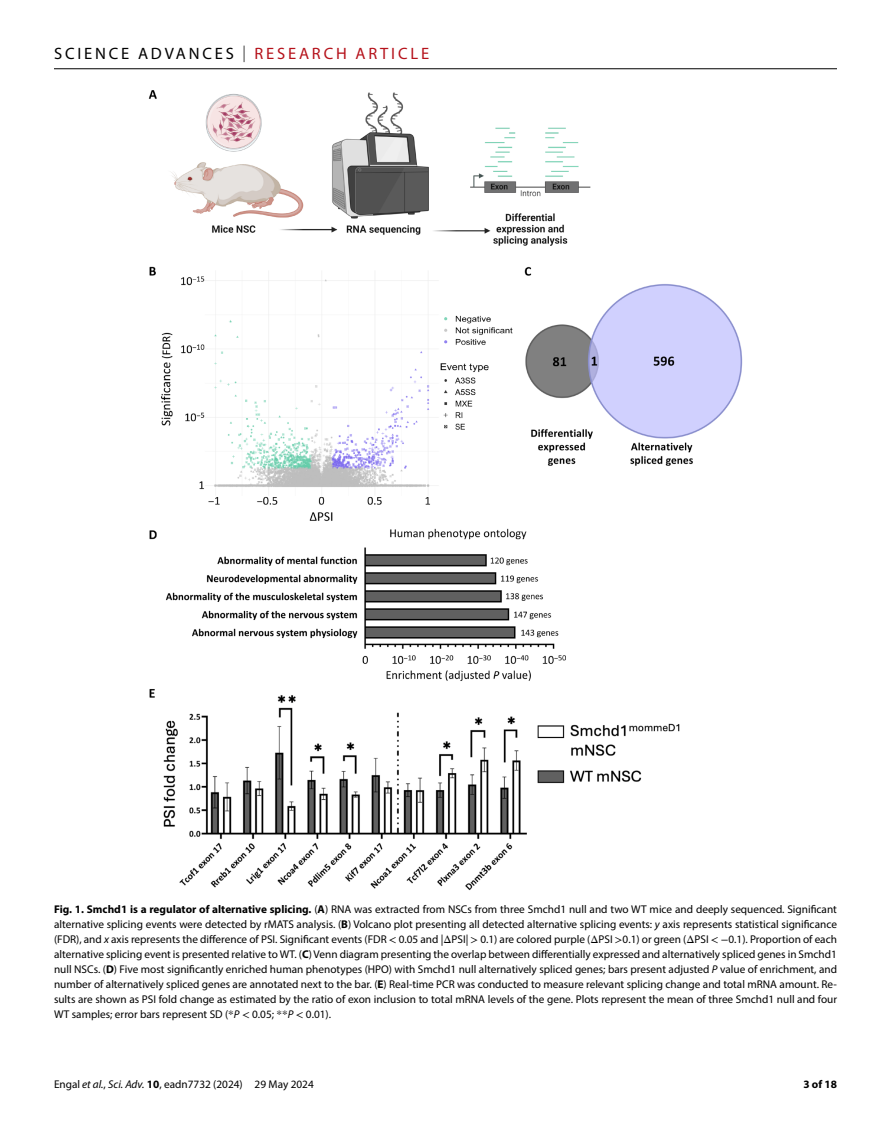
<style>
.page{position:relative;width:891px;height:1134px;background:#fff}
.page>*{position:absolute;margin:0;border:0;box-sizing:border-box;transform-origin:0 0}
.t1{font:16.5px "Myriad Pro";letter-spacing:.17em;color:#000}
.t2{font:16.5px "Myriad Pro";letter-spacing:.17em;color:#b5121b}
.t3{font:11.25px/15px "Myriad Pro";color:#000;text-align:justify}
.t4{font:700 11.25px "Myriad Pro";color:#000}
.s1{font-weight:300}
.s2{color:#b5121b}
.s3{font-weight:700}
.s4{font-style:italic}
.s5{font-family:"STIX"}
</style>
<div class="page">
<hr style="left:54px;top:68px;width:783px;height:1px;background:#000">
<img style="left:149px;top:90px;width:593px;height:800px">
<h1 class="t1" style="left:54px;top:44px;width:224px">Scie nce Adva nces <span class="s1">|</span> <span class="s2">Resear</span></h1>
<h1 class="t2" style="left:324px;top:44px;width:105px">ch Ar ticle</h1>
<p class="t3" style="left:54px;top:901px;width:785px"><span class="s3">Fig. 1. Smchd1 is a regulator of alternative splicing.</span> (<span class="s3">A</span>) RNA was extracted from NSCs from three Smchd1 null and two WT mice and deeply sequenced. Significant alternative splicing events were detected by rMATS analysis. (<span class="s3">B</span>) Volcano plot presenting all detected alternative splicing events: <span class="s4">y</span> axis represents statistical significance (FDR), and <span class="s4">x</span> axis represents the difference of PSI. Significant events (FDR <span class="s5">&lt;</span> 0.05 and |<span class="s5">Δ</span>PSI| <span class="s5">&gt;</span> 0.1) are colored purple (<span class="s5">Δ</span>PSI <span class="s5">&gt;</span>0.1) or green (<span class="s5">Δ</span>PSI <span class="s5">&lt; −</span>0.1). Proportion of each alternative splicing event is presented relative to WT. (<span class="s3">C</span>) Venn diagram presenting the overlap between differentially expressed and alternatively spliced genes in Smchd1 null NSCs. (<span class="s3">D</span>) Five most significantly enriched human phenotypes (HPO) with Smchd1 null alternatively spliced genes; bars present adjusted <span class="s4">P</span> value of enrichment, and number of alternatively spliced genes are annotated next to the bar. (<span class="s3">E</span>) Real-time PCR was conducted to measure relevant splicing change and total mRNA amount. Re&shy;sults are shown as PSI fold change as estimated by the ratio of exon inclusion to total mRNA levels of the gene. Plots represent the mean of three Smchd1 null and four WT samples; error bars represent SD (<span class="s5">*</span><span class="s4">P</span> <span class="s5">&lt;</span> 0.05; <span class="s5">**</span><span class="s4">P</span> <span class="s5">&lt;</span> 0.01).</p>
<p class="t3" style="left:54px;top:1076px;width:261px">Engal <span class="s4">et al.</span>, <span class="s4">Sci. Adv.</span> <span class="s3">10</span>, eadn7732 (2024) 29 May 2024</p>
<p class="t4" style="left:803px;top:1076px;width:35px">3 of 18</p>
</div>
